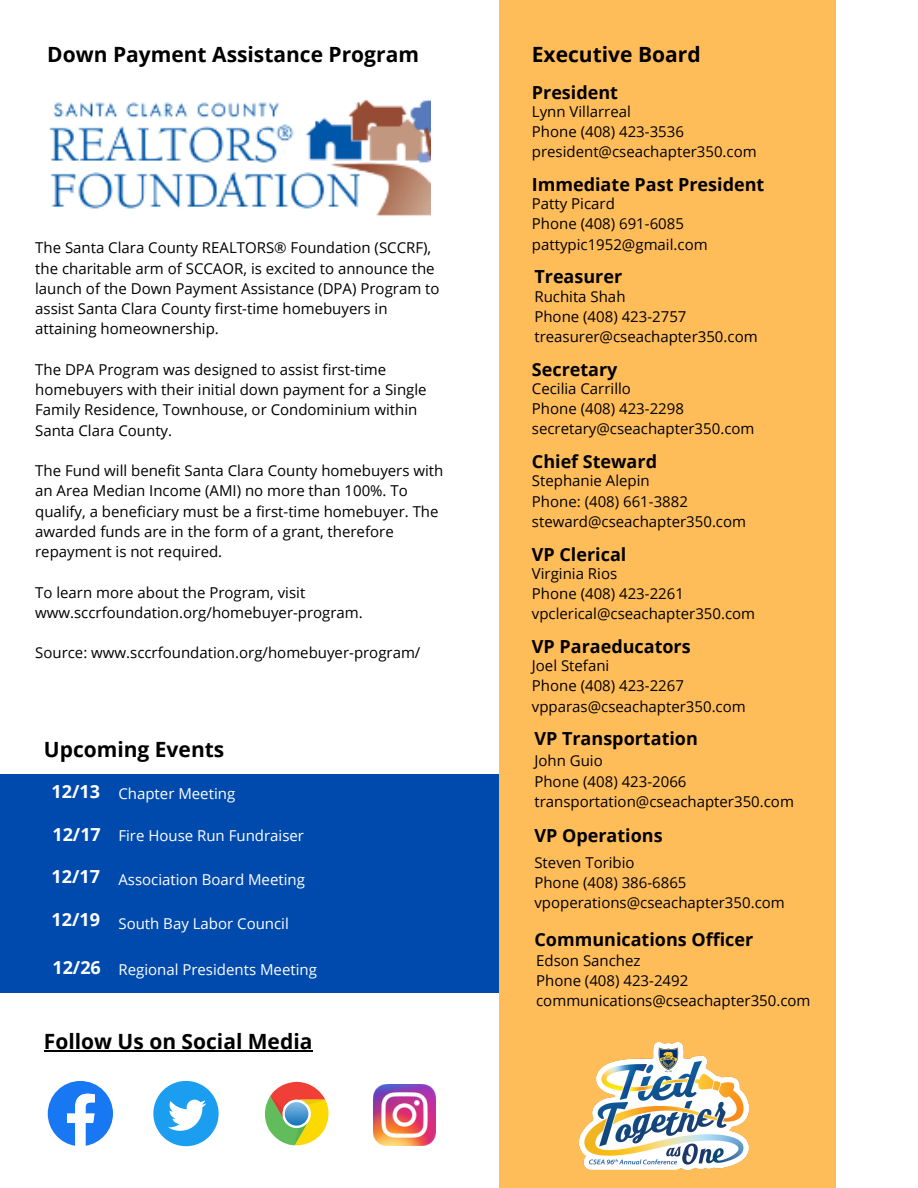
<style>
.page{position:relative;width:918px;height:1188px;background:#fff}
.page>*{position:absolute;margin:0;border:0;box-sizing:border-box;transform-origin:0 0}
.t1{font:700 21px "Open Sans";color:#000}
.t2{font:700 18px "Open Sans";color:#000}
.t3{font:700 18px "Open Sans";color:#fff}
.t4{font:15px/20.2px "Open Sans";color:#000}
.t5{font:15px "Open Sans";color:#fff}
.s1{font-weight:700;font-size:18px}
</style>
<div class="page">
<div style="left:0;top:774px;width:836px;height:218px;background:#004aad"></div>
<div style="left:500px;top:0;width:336px;height:1188px;background:#ffbd59"></div>
<img style="left:579px;top:1043px;width:170px;height:127px">
<img style="left:49px;top:99px;width:381px;height:117px">
<svg style="left:48px;top:1081px;width:65px;height:65px"></svg>
<svg style="left:153px;top:1081px;width:66px;height:65px"></svg>
<svg style="left:265px;top:1081px;width:64px;height:65px"></svg>
<img style="left:373px;top:1084px;width:62px;height:62px">
<hr style="left:44px;top:1050px;width:268px;height:2px;background:#000">
<h1 class="t1" style="left:47px;top:40px;width:373px">Down Payment Assistance Program</h1>
<p class="t4" style="left:35px;top:238px;width:406px">The Santa Clara County REALTORS® Foundation (SCCRF), the charitable arm of SCCAOR, is excited to announce the launch of the Down Payment Assistance (DPA) Program to assist Santa Clara County first-time homebuyers in attaining homeownership.</p>
<p class="t4" style="left:35px;top:359px;width:393px">The DPA Program was designed to assist first-time homebuyers with their initial down payment for a Single Family Residence, Townhouse, or Condominium within Santa Clara County.</p>
<p class="t4" style="left:35px;top:460px;width:410px">The Fund will benefit Santa Clara County homebuyers with an Area Median Income (AMI) no more than 100%. To qualify, a beneficiary must be a first-time homebuyer. The awarded funds are in the form of a grant, therefore repayment is not required.</p>
<p class="t4" style="left:35px;top:582px;width:329px">To learn more about the Program, visit www.sccrfoundation.org/homebuyer-program.</p>
<p class="t4" style="left:35px;top:643px;width:387px">Source: www.sccrfoundation.org/homebuyer-program/</p>
<h1 class="t1" style="left:44px;top:735px;width:182px">Upcoming Events</h1>
<p class="t5" style="left:52px;top:783px;width:185px"><span class="s1">12/13</span> Chapter Meeting</p>
<p class="t3" style="left:52px;top:822px;width:50px">12/17</p>
<p class="t3" style="left:52px;top:864px;width:50px">12/17</p>
<p class="t3" style="left:52px;top:907px;width:50px">12/19</p>
<p class="t3" style="left:52px;top:955px;width:50px">12/26</p>
<p class="t5" style="left:118px;top:825px;width:187px">Fire House Run Fundraiser</p>
<p class="t5" style="left:118px;top:869px;width:188px">Association Board Meeting</p>
<p class="t5" style="left:118px;top:913px;width:172px">South Bay Labor Council</p>
<p class="t5" style="left:118px;top:959px;width:200px">Regional Presidents Meeting</p>
<h1 class="t1" style="left:44px;top:1027px;width:270px">Follow Us on Social Media</h1>
<h1 class="t1" style="left:532px;top:40px;width:170px">Executive Board</h1>
<p class="t2" style="left:532px;top:79px;width:88px">President</p>
<p class="t4" style="left:532px;top:101px;width:226px">Lynn Villarreal<br>Phone (408) 423-3536 president@cseachapter350.com</p>
<p class="t2" style="left:532px;top:172px;width:234px">Immediate Past President</p>
<p class="t4" style="left:532px;top:193px;width:177px">Patty Picard<br>Phone (408) 691-6085 pattypic1952@gmail.com</p>
<p class="t2" style="left:534px;top:264px;width:89px">Treasurer</p>
<p class="t4" style="left:534px;top:286px;width:225px">Ruchita Shah<br>Phone (408) 423-2757 treasurer@cseachapter350.com</p>
<p class="t2" style="left:532px;top:357px;width:87px">Secretary</p>
<p class="t4" style="left:532px;top:378px;width:224px">Cecilia Carrillo<br>Phone (408) 423-2298 secretary@cseachapter350.com</p>
<p class="t2" style="left:532px;top:449px;width:127px">Chief Steward</p>
<p class="t4" style="left:532px;top:470px;width:216px">Stephanie Alepin<br>Phone: (408) 661-3882 steward@cseachapter350.com</p>
<p class="t2" style="left:532px;top:541px;width:96px">VP Clerical</p>
<p class="t4" style="left:532px;top:563px;width:225px">Virginia Rios<br>Phone (408) 423-2261 vpclerical@cseachapter350.com</p>
<p class="t2" style="left:532px;top:634px;width:160px">VP Paraeducators</p>
<p class="t4" style="left:532px;top:655px;width:215px">Joel Stefani<br>Phone (408) 423-2267 vpparas@cseachapter350.com</p>
<p class="t2" style="left:534px;top:726px;width:165px">VP Transportation</p>
<p class="t4" style="left:534px;top:750px;width:261px">John Guio<br>Phone (408) 423-2066 transportation@cseachapter350.com</p>
<p class="t2" style="left:534px;top:822px;width:130px">VP Operations</p>
<p class="t4" style="left:534px;top:852px;width:252px">Steven Toribio<br>Phone (408) 386-6865 vpoperations@cseachapter350.com</p>
<p class="t2" style="left:534px;top:926px;width:220px">Communications Officer</p>
<p class="t4" style="left:536px;top:950px;width:276px">Edson Sanchez<br>Phone (408) 423-2492 communications@cseachapter350.com</p>
</div>
